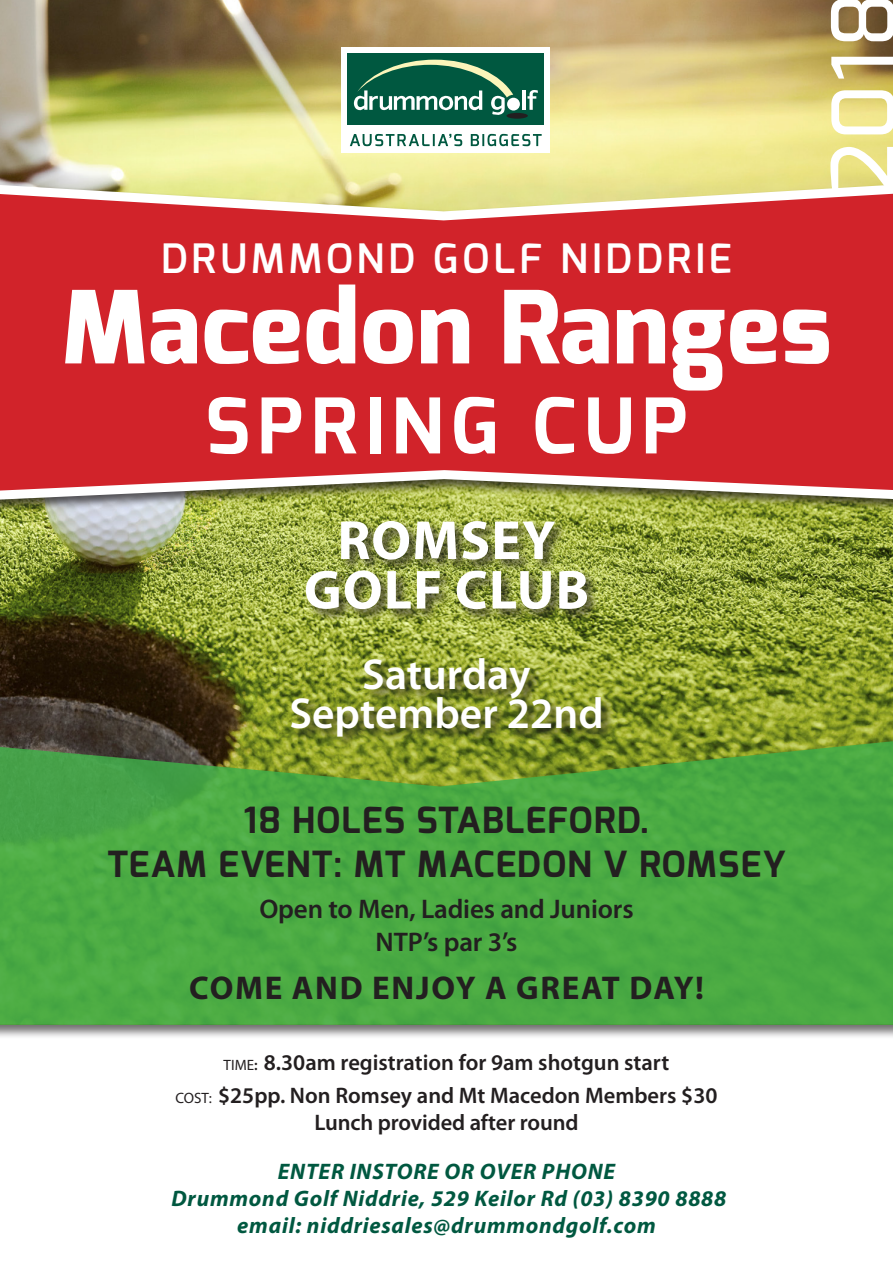
<style>
.page{position:relative;width:893px;height:1263px;background:#fff}
.page>*{position:absolute;margin:0;border:0;box-sizing:border-box;transform-origin:0 0}
.t1{font:800 100.5px "Exo";letter-spacing:.01em;color:#fff}
.t2{font:500 86.7px "Exo";color:#fff}
.t3{font:700 76.5px "Exo";letter-spacing:.1em;color:#fff}
.t4{font:700 55.5px/49.5px "Myriad Pro";letter-spacing:.02em;color:#fff;text-align:center}
.t5{font:600 43.5px/39px "Myriad Pro";color:#fff;text-align:center}
.t6{font:600 40.5px "Exo";letter-spacing:.1em;color:#fff}
.t7{font:700 36px "Exo";letter-spacing:.035em;color:#231f20}
.t8{font:700 33px "Myriad Pro";letter-spacing:.055em;color:#231f20}
.t9{font:600 27px/32.4px "Myriad Pro";letter-spacing:-.005em;color:#231f20;text-align:center}
.t10{font:600 22.5px/33px "Myriad Pro";color:#231f20;text-align:center}
.t11{font:italic 700 22.5px/27px "Myriad Pro";letter-spacing:.035em;color:#005840;text-align:center}
.s1{font-weight:400;font-size:15px}
.s2{font-size:15px}
</style>
<div class="page">
<img style="left:0;top:0;width:893px;height:738px">
<div style="left:0;top:738px;width:893px;height:301px;background:#231f20;opacity:.75"></div>
<svg style="left:0;top:740px;width:893px;height:285px;background:#4da641"></svg>
<div style="left:289px;top:519px;width:326px;height:231px;background:#231f20;opacity:.75"></div>
<div style="left:0;top:180px;width:893px;height:336px;background:#231f20;opacity:.75"></div>
<svg style="left:0;top:176px;width:893px;height:330px;background:#d0413d"></svg>
<div style="left:342px;top:47px;width:208px;height:106px;background:#fff"></div>
<div style="left:348px;top:53px;width:196px;height:72px;background:#005840"></div>
<div style="left:506px;top:113px;width:22px;height:6px;background:#231f20;border-radius:50%"></div>
<div style="left:507px;top:98px;width:13px;height:13px;background:#fff;border-radius:50%"></div>
<hr style="left:522px;top:91px;width:4px;height:19px;background:#fff">
<svg style="left:527px;top:90px;width:11px;height:20px"></svg>
<svg style="left:354px;top:60px;width:159px;height:57px"></svg>
<svg style="left:350px;top:134px;width:192px;height:12px"></svg>
<p class="t2" style="left:808px;top:194px;width:203px;rotate:-90deg">2018</p>
<p class="t6" style="left:161px;top:233px;width:572px">DRUMMOND GOLF NIDDRIE</p>
<p class="t1" style="left:61px;top:263px;width:772px">Macedon Ranges</p>
<p class="t3" style="left:205px;top:377px;width:485px">SPRING CUP</p>
<p class="t4" style="left:304px;top:514px;width:287px">ROMSEY<br>GOLF CLUB</p>
<p class="t5" style="left:289px;top:653px;width:316px">Saturday<br>September 22nd</p>
<p class="t7" style="left:244px;top:797px;width:407px">18 HOLES STABLEFORD.</p>
<p class="t7" style="left:107px;top:841px;width:680px">TEAM EVENT: MT MACEDON V ROMSEY</p>
<p class="t9" style="left:259px;top:892px;width:376px">Open to Men, Ladies and Juniors<br>NTP’s par 3’s</p>
<p class="t8" style="left:189px;top:966px;width:516px">COME AND ENJOY A GREAT DAY!</p>
<p class="t10" style="left:176px;top:1046px;width:543px"><span class="s1">TIME</span><span class="s2">:</span> 8.30am registration for 9am shotgun start<br><span class="s1">COST:</span> $25pp. Non Romsey and Mt Macedon Members $30</p>
<p class="t10" style="left:314px;top:1106px;width:265px">Lunch provided after round</p>
<p class="t11" style="left:278px;top:1157px;width:339px">ENTER INSTORE OR OVER PHONE</p>
<p class="t11" style="left:172px;top:1184px;width:556px">Drummond Golf Niddrie, 529 Keilor Rd (03) 8390 8888 email: niddriesales@drummondgolf.com</p>
</div>
